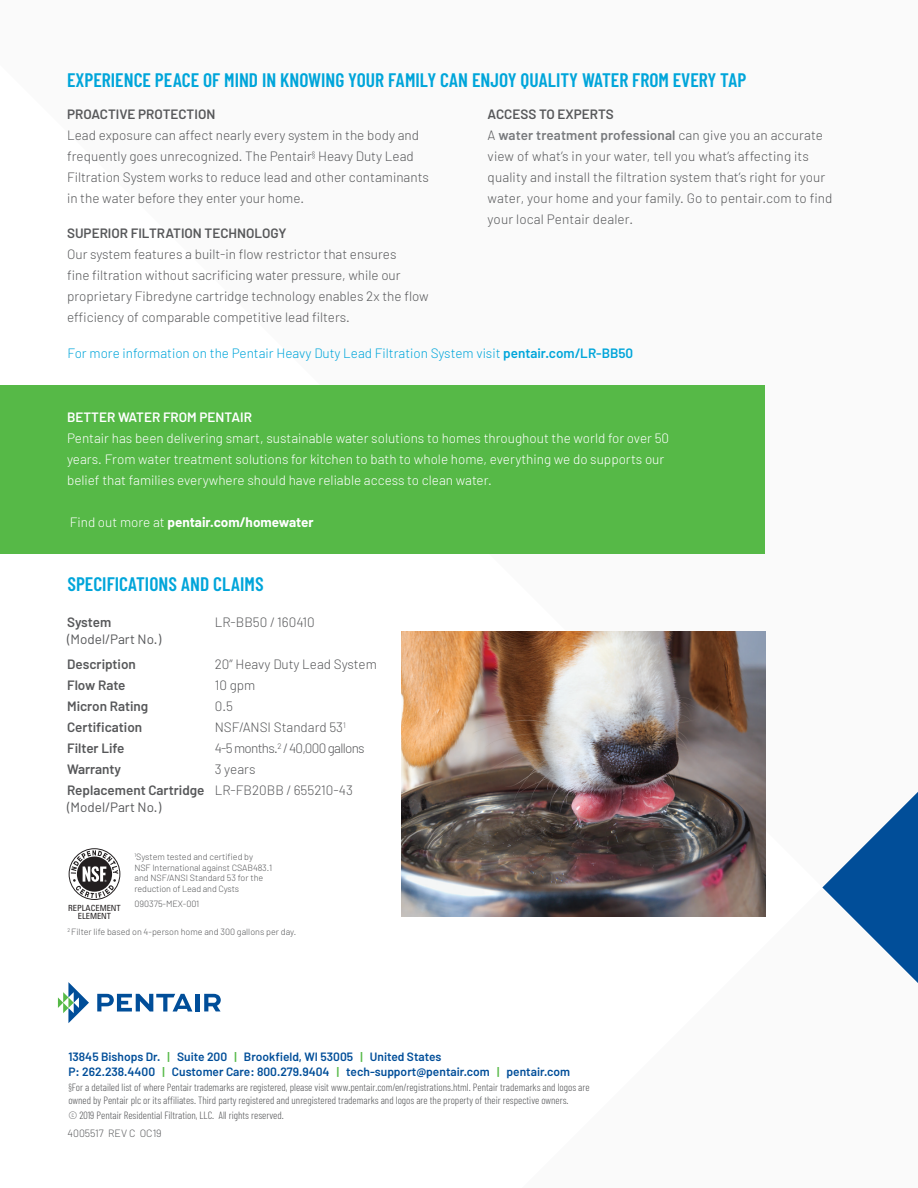
<style>
.page{position:relative;width:918px;height:1188px;background:#fff}
.page>*{position:absolute;margin:0;border:0;box-sizing:border-box;transform-origin:0 0}
.Main_Headline{font:600 19.5px "Barlow Condensed";color:#00a5da}
.t1{font:300 13.5px/21px "Barlow";color:#57585a}
.t2{font:300 13.5px/21px "Barlow";color:#fff}
.Main_Headline-2{font:600 13.5px/16.5px "Barlow";color:#57585a}
.t3{font:300 13.5px "Barlow";color:#00a5da}
.t4{font:700 13.5px "Barlow";color:#fff}
.Main_Headline-3{font:600 13.5px "Barlow";color:#fff}
.Main_Headline-4{font:13.5px "Barlow";color:#57585a}
.t5{font:600 12px/14.4px "Barlow";color:#014e99}
.t6{font:300 10.5px/12.6px "Barlow Condensed";color:#57585a}
.Paragraph_Style_1{font:300 10.5px "Barlow";color:#57585a}
.t7{font:300 9px/10.5px "Barlow";color:#57585a}
.t8{font:condensed 8.4px/8.4px "Univers LT Std";color:#231f20;text-align:center}
.s1{font-weight:600;color:#787a7d}
.s2{font-weight:600}
.s3{font-weight:300}
.s4{font-weight:400}
.s5{color:#56b947}
.s6{font-size:9px}
</style>
<div class="page">
<svg style="left:822px;top:792px;width:96px;height:191px"></svg>
<div style="left:0;top:385px;width:765px;height:169px;background:#56b947"></div>
<img style="left:401px;top:632px;width:364px;height:285px">
<div style="left:69px;top:848px;width:51px;height:52px;border:1px solid #231f20;border-radius:50%"></div>
<svg style="left:71px;top:850px;width:47px;height:48px"></svg>
<svg style="left:58px;top:982px;width:31px;height:41px"></svg>
<svg style="left:97px;top:994px;width:95px;height:18px"></svg>
<div style="left:195px;top:994px;width:5px;height:18px;background:#014e99"></div>
<svg style="left:204px;top:994px;width:17px;height:17px"></svg>
<p class="Main_Headline" style="left:67px;top:68px;width:681px">EXPERIENCE PEACE OF MIND IN KNOWING YOUR FAMILY CAN ENJOY QUALITY WATER FROM EVERY TAP</p>
<p class="Main_Headline-2" style="left:67px;top:106px;width:150px">PROACTIVE PROTECTION</p>
<p class="t1" style="left:67px;top:124px;width:363px">Lead exposure can affect nearly every system in the body and frequently goes unrecognized. The Pentair<sup>§</sup> Heavy Duty Lead Filtration System works to reduce lead and other contaminants in the water before they enter your home.</p>
<p class="Main_Headline-2" style="left:67px;top:224px;width:221px">SUPERIOR FILTRATION TECHNOLOGY</p>
<p class="t1" style="left:67px;top:243px;width:363px">Our system features a built-in flow restrictor that ensures<br>fine filtration without sacrificing water pressure, while our proprietary Fibredyne cartridge technology enables 2x the flow efficiency of comparable competitive lead filters.</p>
<p class="Main_Headline-2" style="left:488px;top:106px;width:128px">ACCESS TO EXPERTS</p>
<p class="t1" style="left:488px;top:124px;width:346px">A <span class="s1">water treatment professional</span> can give you an accurate view of what’s in your water, tell you what’s affecting its quality and install the filtration system that’s right for your water, your home and your family. Go to pentair.com to find your local Pentair dealer.</p>
<p class="t3" style="left:68px;top:345px;width:567px">For more information on the Pentair Heavy Duty Lead Filtration System visit <span class="s2">pentair.com/LR-BB50</span></p>
<p class="Main_Headline-3" style="left:67px;top:409px;width:187px">BETTER WATER FROM PENTAIR</p>
<p class="t2" style="left:67px;top:427px;width:604px">Pentair has been delivering smart, sustainable water solutions to homes throughout the world for over 50 years. From water treatment solutions for kitchen to bath to whole home, everything we do supports our belief that families everywhere should have reliable access to clean water.</p>
<p class="t4" style="left:70px;top:514px;width:245px"><span class="s3">Find out more at</span> pentair.com/homewater</p>
<p class="Main_Headline" style="left:68px;top:571px;width:198px">SPECIFICATIONS AND CLAIMS</p>
<p class="Main_Headline-2" style="left:67px;top:614px;width:46px">System</p>
<p class="Main_Headline-4" style="left:67px;top:631px;width:96px">(Model/Part No.)</p>
<p class="Main_Headline-2" style="left:67px;top:656px;width:70px">Description</p>
<p class="Main_Headline-2" style="left:67px;top:677px;width:60px">Flow Rate</p>
<p class="Main_Headline-2" style="left:67px;top:698px;width:83px">Micron Rating</p>
<p class="Main_Headline-2" style="left:67px;top:719px;width:77px">Certification</p>
<p class="Main_Headline-2" style="left:67px;top:740px;width:59px">Filter Life</p>
<p class="Main_Headline-2" style="left:67px;top:761px;width:56px">Warranty</p>
<p class="Main_Headline-2" style="left:67px;top:782px;width:139px">Replacement Cartridge <span class="s4">(Model/Part No.)</span></p>
<p class="t1" style="left:215px;top:612px;width:101px">LR-BB50 / 160410</p>
<p class="t1" style="left:215px;top:654px;width:164px">20” Heavy Duty Lead System<br>10 gpm<br>0.5<br>NSF/ANSI Standard 53<sup>1<br></sup>4-5 months.<sup>2</sup> / 40,000 gallons<br>3 years<br>LR-FB20BB / 655210-43</p>
<p class="t8" style="left:68px;top:904px;width:54px">REPLACEMENT<br>ELEMENT</p>
<p class="t7" style="left:134px;top:852px;width:139px"><sup>1</sup>System tested and certified by<br>NSF International against CSAB483.1 and NSF/ANSI Standard 53 for the reduction of Lead and Cysts</p>
<p class="t7" style="left:134px;top:898px;width:66px">090375-MEX-001</p>
<p class="t7" style="left:68px;top:927px;width:230px"><sup>2</sup> Filter life based on 4-person home and 300 gallons per day.</p>
<p class="t5" style="left:68px;top:1050px;width:503px">13845 Bishops Dr. <span class="s5">|</span> Suite 200 <span class="s5">|</span> Brookfield, WI 53005 <span class="s5">|</span> United States<br>P: 262.238.4400 <span class="s5">|</span> Customer Care: 800.279.9404 <span class="s5">|</span> tech-support@pentair.com <span class="s5">|</span> pentair.com</p>
<p class="t6" style="left:68px;top:1081px;width:523px"><span class="s6">§</span>For a detailed list of where Pentair trademarks are registered, please visit www.pentair.com/en/registrations.html. Pentair trademarks and logos are owned by Pentair plc or its affiliates. Third party registered and unregistered trademarks and logos are the property of their respective owners.</p>
<p class="t6" style="left:68px;top:1109px;width:217px">© 2019 Pentair Residential Filtration, LLC. All rights reserved.</p>
<p class="Paragraph_Style_1" style="left:68px;top:1127px;width:96px">4005517 REV C OC19</p>
</div>
